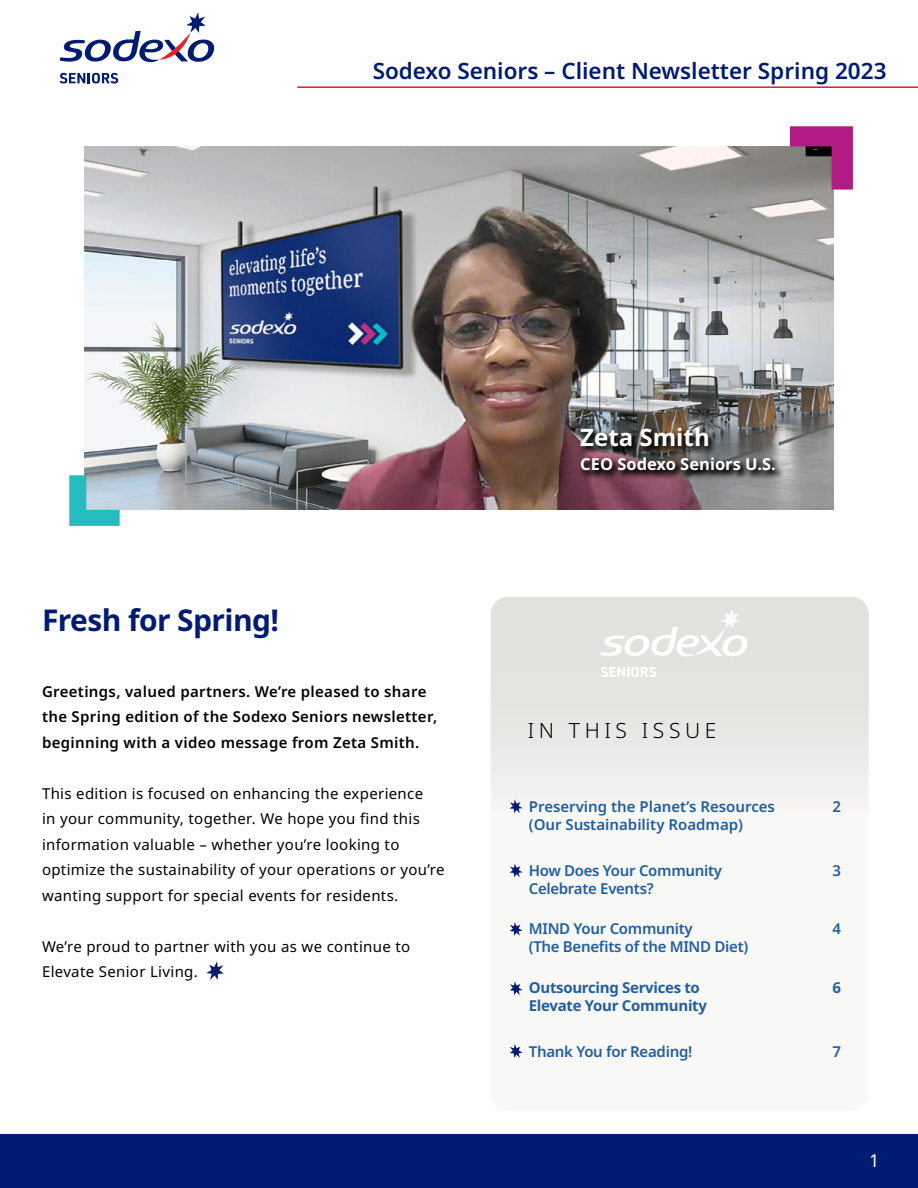
<style>
.page{position:relative;width:918px;height:1188px;background:#fff}
.page>*{position:absolute;margin:0;border:0;box-sizing:border-box;transform-origin:0 0}
.t1{font:700 30px "Noto Sans";letter-spacing:-.02em;color:#001b72}
.t2{font:700 24px "Noto Sans";color:#fff}
.t3{font:600 22.5px "Noto Sans";color:#001b72}
.t4{font:300 21px "Noto Sans";letter-spacing:.22em;color:#000}
.t5{font:18px "Noto Sans Display";color:#fff}
.t6{font:700 16.5px "Noto Sans";color:#fff}
.t7{font:15px/25.5px "Noto Sans";letter-spacing:.02em;color:#000}
.t8{font:600 15px/25.5px "Noto Sans";letter-spacing:.02em;color:#000}
.t9{font:600 15px/18px "Noto Sans";letter-spacing:-.02em;color:#215e9e}
.t10{font:600 15px/18px "Noto Sans";color:#215e9e}
.t11{font:700 15px/18px "Noto Sans";letter-spacing:-.02em;color:#215e9e}
</style>
<div class="page">
<div style="left:491px;top:597px;width:378px;height:514px;background:linear-gradient(to bottom,#e5e3df,#feffff);border-radius:17px"></div>
<div style="left:0;top:1134px;width:918px;height:54px;background:#001b72"></div>
<svg style="left:60px;top:12px;width:154px;height:51px"></svg>
<svg style="left:60px;top:73px;width:58px;height:11px"></svg>
<svg style="left:206px;top:961px;width:18px;height:20px"></svg>
<img style="left:84px;top:146px;width:750px;height:364px">
<svg style="left:578px;top:425px;width:206px;height:55px;background:#574e4f"></svg>
<hr style="left:297px;top:86px;width:621px;height:2px;background:#d2232a">
<svg style="left:601px;top:609px;width:147px;height:50px"></svg>
<svg style="left:601px;top:667px;width:55px;height:10px"></svg>
<svg style="left:69px;top:475px;width:51px;height:51px;background:#6cc4cb"></svg>
<svg style="left:790px;top:126px;width:63px;height:64px;background:#95437a"></svg>
<svg style="left:510px;top:799px;width:16px;height:15px"></svg>
<svg style="left:510px;top:922px;width:16px;height:15px"></svg>
<svg style="left:510px;top:864px;width:16px;height:14px"></svg>
<svg style="left:510px;top:981px;width:16px;height:15px"></svg>
<svg style="left:510px;top:1044px;width:16px;height:15px"></svg>
<h1 class="t3" style="left:373px;top:55px;width:515px">Sodexo Seniors – Client Newsletter Spring 2023</h1>
<h2 class="t1" style="left:42px;top:598px;width:239px">Fresh for Spring!</h2>
<p class="t8" style="left:42px;top:679px;width:397px">Greetings, valued partners. We’re pleased to share the Spring edition of the Sodexo Seniors newsletter, beginning with a video message from Zeta Smith.</p>
<p class="t7" style="left:42px;top:781px;width:404px">This edition is focused on enhancing the experience<br>in your community, together. We hope you find this information valuable – whether you’re looking to optimize the sustainability of your operations or you’re wanting support for special events for residents.</p>
<p class="t7" style="left:42px;top:934px;width:370px">We’re proud to partner with you as we continue to<br>Elevate Senior Living.</p>
<p class="t2" style="left:580px;top:421px;width:131px">Zeta Smith</p>
<p class="t6" style="left:580px;top:453px;width:197px">CEO Sodexo Seniors U.S.</p>
<p class="t4" style="left:528px;top:716px;width:190px">IN THIS ISSUE</p>
<p class="t10" style="left:529px;top:798px;width:248px">Preserving the Planet’s Resources (Our Sustainability Roadmap)</p>
<p class="t9" style="left:833px;top:798px;width:10px">2</p>
<p class="t9" style="left:529px;top:862px;width:195px">How Does Your Community<br>Celebrate Events?</p>
<p class="t9" style="left:833px;top:862px;width:10px">3</p>
<p class="t9" style="left:529px;top:920px;width:221px">MIND Your Community<br>(The Benefits of the MIND Diet)</p>
<p class="t9" style="left:833px;top:920px;width:10px">4</p>
<p class="t11" style="left:529px;top:979px;width:180px">Outsourcing Services to<br>Elevate Your Community</p>
<p class="t11" style="left:833px;top:979px;width:10px">6</p>
<p class="t9" style="left:529px;top:1043px;width:165px">Thank You for Reading!</p>
<p class="t9" style="left:833px;top:1043px;width:10px">7</p>
<p class="t5" style="left:870px;top:1147px;width:11px">1</p>
</div>
